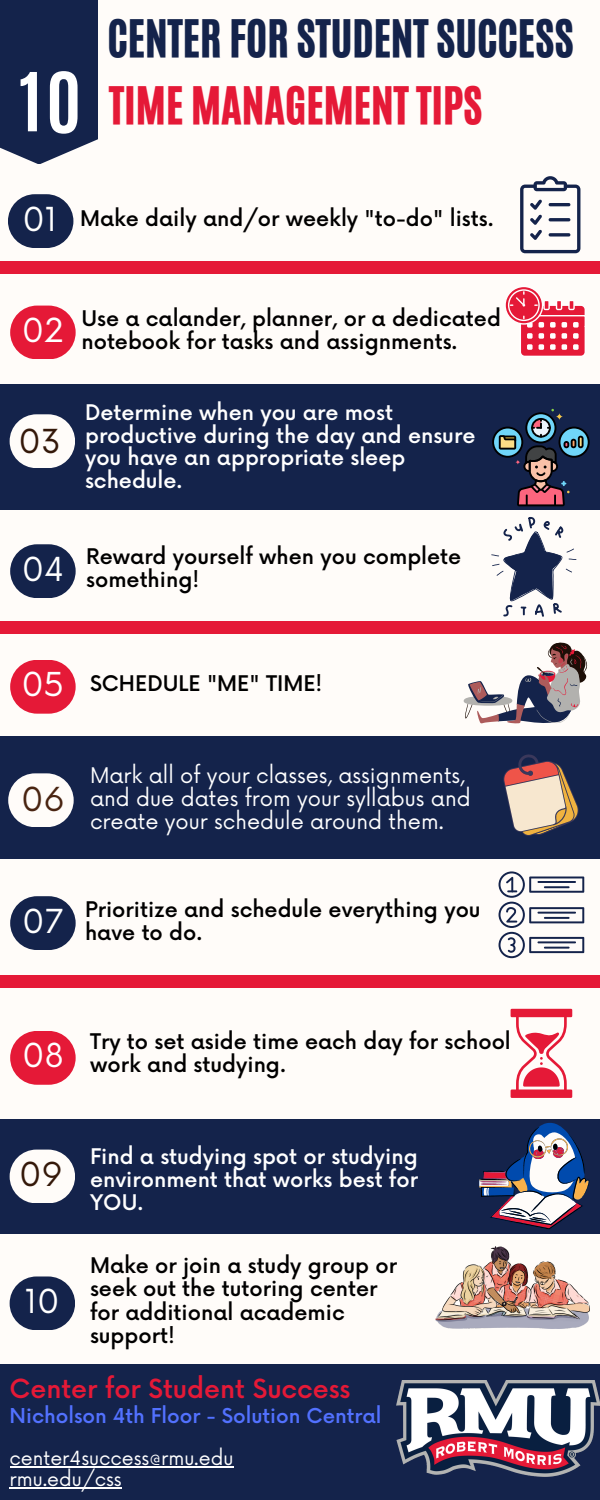
<style>
.page{position:relative;width:600px;height:1500px;background:#fffcf9}
.page>*{position:absolute;margin:0;border:0;box-sizing:border-box;transform-origin:0 0}
.t1{font:700 71.1px "Antonio";color:#fff}
.t2{font:700 69px "Antonio";color:#fff}
.t3{font:43.4px "CA Generated";color:#14234b}
.t4{font:43.4px "CA Generated";color:#e51937}
.t5{font:32.2px "Now";color:#fff}
.t6{font:32.2px "Now";color:#341809}
.t7{font:32.2px "Now";color:#492411}
.t8{font:500 25.7px "Now";color:#e51937}
.t9{font:500 21px/23.2px "Now";color:#000}
.t10{font:500 21px/22.8px "Now";color:#fff}
.t11{font:21px/23.2px "Now";color:#fff}
.t12{font:500 20px "Now";color:#5271ff}
.t13{font:19px "Now";color:#fff}
</style>
<div class="page">
<div style="left:0;top:0;width:98px;height:164px;background:#14234b"></div>
<div style="left:8px;top:194px;width:65px;height:54px;background:#14234b;border-radius:27px"></div>
<div style="left:0;top:384px;width:600px;height:125px;background:#14234b"></div>
<div style="left:0;top:1119px;width:600px;height:115px;background:#14234b"></div>
<div style="left:10px;top:414px;width:65px;height:54px;background:#fffcf9;border-radius:27px"></div>
<div style="left:10px;top:1150px;width:65px;height:53px;background:#fffcf9;border-radius:27px"></div>
<div style="left:10px;top:660px;width:66px;height:54px;background:#e51937;border-radius:27px"></div>
<div style="left:10px;top:896px;width:66px;height:54px;background:#14234b;border-radius:27px"></div>
<div style="left:10px;top:306px;width:66px;height:53px;background:#e51937;border-radius:27px"></div>
<div style="left:10px;top:544px;width:66px;height:54px;background:#14234b;border-radius:27px"></div>
<div style="left:10px;top:1031px;width:66px;height:54px;background:#e51937;border-radius:27px"></div>
<div style="left:10px;top:1276px;width:65px;height:54px;background:#14234b;border-radius:27px"></div>
<div style="left:0;top:737px;width:600px;height:122px;background:#14234b"></div>
<div style="left:8px;top:773px;width:66px;height:54px;background:#fffcf9;border-radius:27px"></div>
<div style="left:0;top:261px;width:600px;height:12px;background:#e51937"></div>
<div style="left:0;top:621px;width:600px;height:13px;background:#e51937"></div>
<div style="left:0;top:976px;width:600px;height:12px;background:#e51937"></div>
<div style="left:0;top:1364px;width:600px;height:136px;background:#14234b"></div>
<svg style="left:505px;top:287px;width:80px;height:69px"></svg>
<svg style="left:520px;top:176px;width:60px;height:77px"></svg>
<svg style="left:491px;top:517px;width:85px;height:100px"></svg>
<svg style="left:464px;top:642px;width:123px;height:82px"></svg>
<svg style="left:503px;top:754px;width:76px;height:82px"></svg>
<svg style="left:499px;top:871px;width:85px;height:87px"></svg>
<svg style="left:511px;top:1009px;width:61px;height:89px"></svg>
<svg style="left:479px;top:1123px;width:110px;height:106px"></svg>
<img style="left:436px;top:1246px;width:153px;height:82px">
<img style="left:396px;top:1381px;width:204px;height:96px">
<svg style="left:492px;top:409px;width:98px;height:97px"></svg>
<hr style="left:10px;top:1466px;width:223px;height:2px;background:#fff">
<hr style="left:10px;top:1487px;width:112px;height:2px;background:#fff">
<h1 class="t2" style="left:19px;top:52px;width:24px">1</h1>
<p class="t1" style="left:46px;top:52px;width:37px">0</p>
<p class="t3" style="left:108px;top:7px;width:467px">CENTER FOR STUDENT SUCCESS</p>
<h1 class="t4" style="left:109px;top:74px;width:374px">TIME MANAGEMENT TIPS</h1>
<h3 class="t5" style="left:22px;top:201px;width:36px">01</h3>
<h3 class="t9" style="left:80px;top:209px;width:415px">Make daily and/or weekly "to-do" lists.</h3>
<p class="t5" style="left:22px;top:312px;width:44px">02</p>
<p class="t6" style="left:19px;top:424px;width:44px">03</p>
<h3 class="t9" style="left:81px;top:308px;width:421px">Use a calander, planner, or a dedicated notebook for tasks and assignments.</h3>
<p class="t10" style="left:85px;top:402px;width:392px">Determine when you are most productive during the day and ensure you have an appropriate sleep schedule.</p>
<h3 class="t5" style="left:22px;top:551px;width:44px">04</h3>
<p class="t9" style="left:86px;top:546px;width:377px">Reward yourself when you complete something!</p>
<p class="t5" style="left:22px;top:667px;width:44px">05</p>
<p class="t9" style="left:90px;top:673px;width:234px">SCHEDULE "ME" TIME!</p>
<p class="t7" style="left:21px;top:781px;width:45px">06</p>
<h3 class="t11" style="left:90px;top:765px;width:382px">Mark all of your classes, assignments, and due dates from your syllabus and create your schedule around them.</h3>
<h3 class="t5" style="left:22px;top:903px;width:43px">07</h3>
<p class="t9" style="left:85px;top:899px;width:397px;line-height:22.8px">Prioritize and schedule everything you have to do.</p>
<p class="t5" style="left:22px;top:1038px;width:43px">08</p>
<p class="t6" style="left:19px;top:1156px;width:45px">09</p>
<p class="t5" style="left:25px;top:1283px;width:36px">10</p>
<p class="t9" style="left:90px;top:1031px;width:422px">Try to set aside time each day for school work and studying.</p>
<h2 class="t10" style="left:90px;top:1147px;width:330px;text-align:justify">Find a studying spot or studying environment that works best for YOU.</h2>
<p class="t9" style="left:90px;top:1255px;width:309px">Make or join a study group or seek out the tutoring center for additional academic support!</p>
<p class="t8" style="left:10px;top:1375px;width:342px">Center for Student Success</p>
<p class="t12" style="left:10px;top:1405px;width:373px">Nicholson 4th Floor - Solution Central</p>
<p class="t13" style="left:10px;top:1447px;width:225px">center4success@rmu.edu</p>
<p class="t13" style="left:10px;top:1468px;width:114px">rmu.edu/css</p>
</div>
